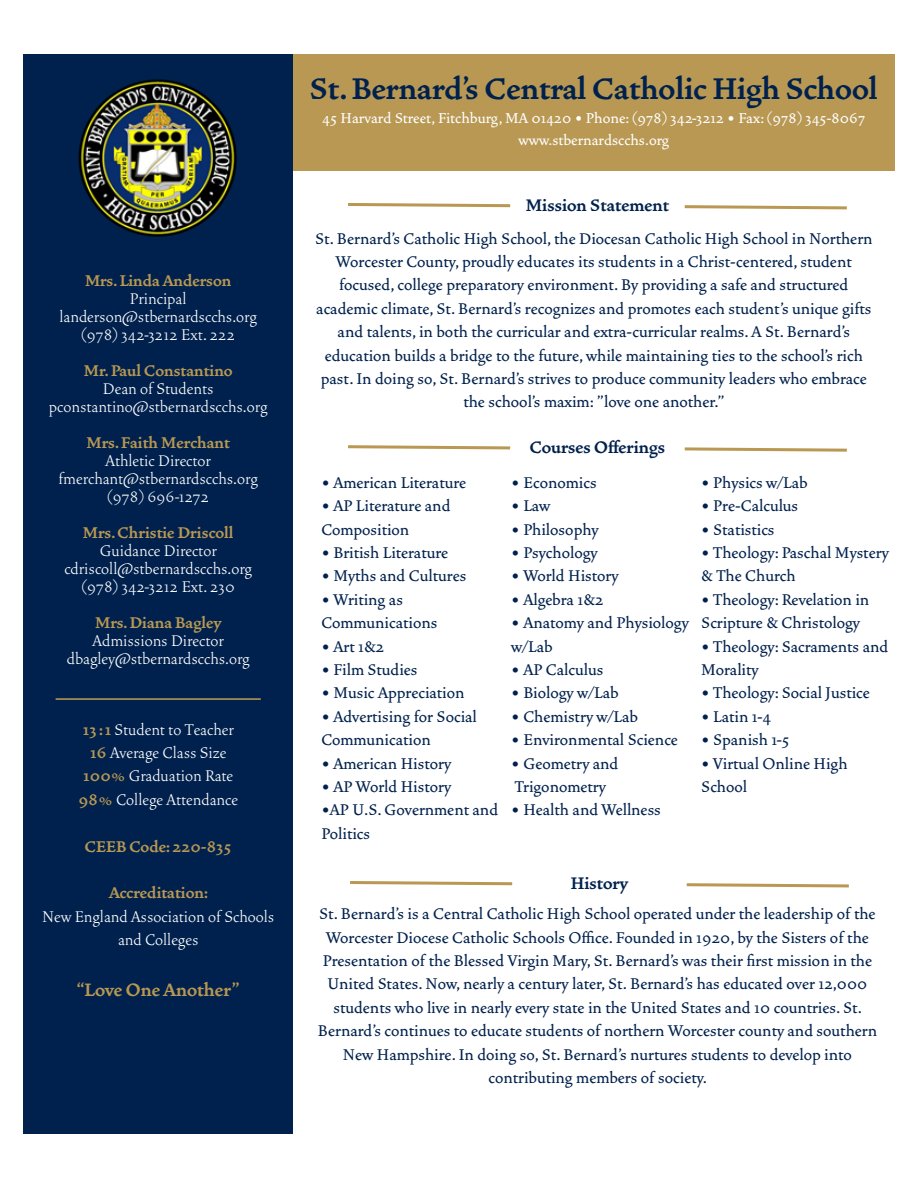
<style>
.page{position:relative;width:918px;height:1188px;background:#fff}
.page>*{position:absolute;margin:0;border:0;box-sizing:border-box;transform-origin:0 0}
.t1{font:700 37.5px "Vendetta OT";color:#00214d}
.t2{font:700 22.5px "Vendetta OT";color:#b89853}
.t3{font:700 21px "Vendetta OT";color:#00214d}
.t4{font:500 19.5px/23.4px "Vendetta OT";color:#00214d}
.t5{font:300 19.5px/18px "Vendetta OT";color:#fff;text-align:center}
.t6{font:700 19.5px "Vendetta OT";color:#b89853}
.t7{font:500 18px/21.6px "Vendetta OT";color:#fff;text-align:center}
.s1{font-weight:700;color:#b89853}
</style>
<div class="page">
<div style="left:293px;top:54px;width:602px;height:117px;background:#b89853"></div>
<div style="left:23px;top:54px;width:270px;height:1080px;background:#00214d"></div>
<img style="left:78px;top:79px;width:159px;height:158px">
<svg style="left:348px;top:203px;width:163px;height:5px"></svg>
<svg style="left:684px;top:205px;width:163px;height:5px"></svg>
<hr style="left:56px;top:698px;width:205px;height:2px;background:#b89853">
<svg style="left:348px;top:445px;width:163px;height:5px"></svg>
<svg style="left:684px;top:447px;width:163px;height:5px"></svg>
<svg style="left:350px;top:881px;width:163px;height:5px"></svg>
<svg style="left:686px;top:883px;width:163px;height:5px"></svg>
<p class="t6" style="left:85px;top:272px;width:148px">Mrs. Linda Anderson</p>
<p class="t5" style="left:60px;top:290px;width:199px">Principal landerson@stbernardscchs.org (978) 342-3212 Ext. 222</p>
<p class="t6" style="left:84px;top:362px;width:150px">Mr. Paul Constantino</p>
<p class="t5" style="left:49px;top:380px;width:220px">Dean of Students pconstantino@stbernardscchs.org</p>
<p class="t6" style="left:87px;top:434px;width:145px">Mrs. Faith Merchant</p>
<p class="t5" style="left:59px;top:452px;width:201px">Athletic Director fmerchant@stbernardscchs.org (978) 696-1272</p>
<p class="t6" style="left:83px;top:524px;width:152px">Mrs. Christie Driscoll</p>
<p class="t5" style="left:64px;top:542px;width:189px">Guidance Director cdriscoll@stbernardscchs.org (978) 342-3212 Ext. 230</p>
<p class="t6" style="left:95px;top:614px;width:128px">Mrs. Diana Bagley</p>
<p class="t5" style="left:67px;top:632px;width:185px">Admissions Director dbagley@stbernardscchs.org</p>
<p class="t5" style="left:79px;top:718px;width:161px;line-height:23.4px"><span class="s1">13 : 1</span> Student to Teacher<br><span class="s1">16</span> Average Class Size<br><span class="s1">100%</span> Graduation Rate<br><span class="s1">98%</span> College Attendance</p>
<p class="t6" style="left:85px;top:837px;width:148px">CEEB Code: 220-835</p>
<p class="t6" style="left:109px;top:884px;width:100px">Accreditation:</p>
<p class="t5" style="left:42px;top:905px;width:234px;line-height:23.4px">New England Association of Schools and Colleges</p>
<p class="t2" style="left:76px;top:979px;width:165px">“Love One Another”</p>
<h1 class="t1" style="left:310px;top:71px;width:570px">St. Bernard’s Central Catholic High School</h1>
<p class="t7" style="left:323px;top:108px;width:544px">45 Harvard Street, Fitchburg, MA 01420 • Phone: (978) 342-3212 • Fax: (978) 345-8067 www.stbernardscchs.org</p>
<p class="t3" style="left:526px;top:195px;width:145px">Mission Statement</p>
<p class="t4" style="left:315px;top:227px;width:559px;text-align:center">St. Bernard's Catholic High School, the Diocesan Catholic High School in Northern Worcester County, proudly educates its students in a Christ-centered, student focused, college preparatory environment. By providing a safe and structured academic climate, St. Bernard's recognizes and promotes each student's unique gifts and talents, in both the curricular and extra-curricular realms. A St. Bernard's education builds a bridge to the future, while maintaining ties to the school's rich past. In doing so, St. Bernard's strives to produce community leaders who embrace the school's maxim: "love one another."</p>
<p class="t4" style="left:321px;top:471px;width:146px">• American Literature</p>
<p class="t4" style="left:321px;top:494px;width:131px">• AP Literature and<br>Composition</p>
<p class="t4" style="left:321px;top:541px;width:128px">• British Literature</p>
<p class="t4" style="left:321px;top:565px;width:146px">• Myths and Cultures</p>
<p class="t4" style="left:321px;top:588px;width:118px">• Writing as<br>Communications</p>
<p class="t4" style="left:321px;top:635px;width:65px">• Art 1&amp;2</p>
<p class="t4" style="left:321px;top:658px;width:98px">• Film Studies</p>
<p class="t4" style="left:321px;top:682px;width:145px">• Music Appreciation</p>
<p class="t4" style="left:321px;top:705px;width:157px">• Advertising for Social<br>Communication</p>
<p class="t4" style="left:321px;top:752px;width:131px">• American History</p>
<p class="t4" style="left:321px;top:775px;width:131px">• AP World History</p>
<p class="t4" style="left:321px;top:799px;width:178px">•AP U.S. Government and<br>Politics</p>
<p class="t3" style="left:530px;top:437px;width:137px">Courses Offerings</p>
<p class="t4" style="left:511px;top:471px;width:87px">• Economics</p>
<p class="t4" style="left:511px;top:494px;width:41px">• Law</p>
<p class="t4" style="left:511px;top:518px;width:89px">• Philosophy</p>
<p class="t4" style="left:511px;top:541px;width:88px">• Psychology</p>
<p class="t4" style="left:511px;top:565px;width:109px">• World History</p>
<p class="t4" style="left:511px;top:588px;width:94px">• Algebra 1&amp;2</p>
<p class="t4" style="left:511px;top:611px;width:179px">• Anatomy and Physiology w/Lab</p>
<p class="t4" style="left:511px;top:658px;width:94px">• AP Calculus</p>
<p class="t4" style="left:511px;top:682px;width:109px">• Biology w/Lab</p>
<p class="t4" style="left:511px;top:705px;width:128px">• Chemistry w/Lab</p>
<p class="t4" style="left:511px;top:728px;width:168px">• Environmental Science</p>
<p class="t4" style="left:511px;top:752px;width:109px">• Geometry and<br>Trigonometry</p>
<p class="t4" style="left:511px;top:799px;width:151px">• Health and Wellness</p>
<p class="t4" style="left:701px;top:471px;width:108px">• Physics w/Lab</p>
<p class="t4" style="left:701px;top:494px;width:99px">• Pre-Calculus</p>
<p class="t4" style="left:701px;top:518px;width:75px">• Statistics</p>
<p class="t4" style="left:701px;top:541px;width:189px">• Theology: Paschal Mystery &amp; The Church</p>
<p class="t4" style="left:701px;top:588px;width:170px">• Theology: Revelation in<br>Scripture &amp; Christology</p>
<p class="t4" style="left:701px;top:635px;width:189px">• Theology: Sacraments and<br>Morality</p>
<p class="t4" style="left:701px;top:682px;width:170px">• Theology: Social Justice</p>
<p class="t4" style="left:701px;top:705px;width:71px">• Latin 1-4</p>
<p class="t4" style="left:701px;top:728px;width:90px">• Spanish 1-5</p>
<p class="t4" style="left:701px;top:752px;width:148px">• Virtual Online High<br>School</p>
<p class="t3" style="left:571px;top:873px;width:59px">History</p>
<p class="t4" style="left:318px;top:902px;width:561px;text-align:center">St. Bernard’s is a Central Catholic High School operated under the leadership of the Worcester Diocese Catholic Schools Office. Founded in 1920, by the Sisters of the Presentation of the Blessed Virgin Mary, St. Bernard’s was their first mission in the United States. Now, nearly a century later, St. Bernard’s has educated over 12,000 students who live in nearly every state in the United States and 10 countries. St.<br>Bernard’s continues to educate students of northern Worcester county and southern New Hampshire. In doing so, St. Bernard’s nurtures students to develop into contributing members of society.</p>
</div>
